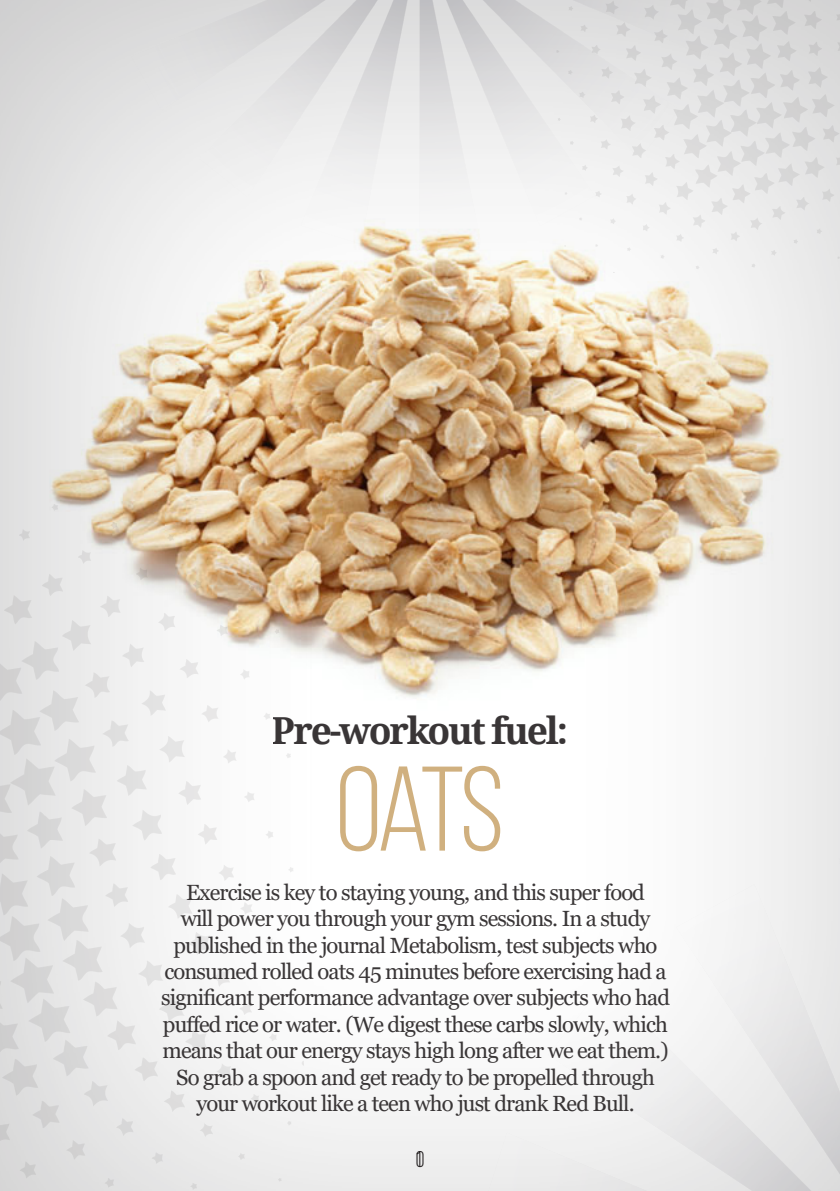
<style>
.page{position:relative;width:840px;height:1191px;background:#fff}
.page>*{position:absolute;margin:0;border:0;box-sizing:border-box;transform-origin:0 0}
.t1{font:120px "Bebas Neue";color:#d0b07f}
.t2{font:700 37.2px "Droid Serif";letter-spacing:-.06em;color:#231f20}
.t3{font:22.6px "Bebas Neue";color:#231f20}
.t4{font:22px/26.4px "Georgia";letter-spacing:-.04em;color:#231f20;text-align:center}
</style>
<div class="page">
<div style="left:0;top:0;width:839px;height:1191px;background:#414042;opacity:.3"></div>
<svg style="left:550px;top:0;width:289px;height:274px;background:#e2e1e1"></svg>
<svg style="left:0;top:497px;width:304px;height:694px"></svg>
<img style="left:109px;top:0;width:621px;height:249px">
<img style="left:471px;top:850px;width:368px;height:341px">
<h2 class="t2" style="left:272px;top:709px;width:297px">Pre-workout fuel:</h2>
<p class="t1" style="left:335px;top:745px;width:170px">OATS</p>
<p class="t4" style="left:161px;top:879px;width:510px">Exercise is key to staying young, and this super food<br>will power you through your gym sessions. In a study published in the journal Metabolism, test subjects who consumed rolled oats 45 minutes before exercising had a significant performance advantage over subjects who had puffed rice or water. (We digest these carbs slowly, which means that our energy stays high long after we eat them.)<br>So grab a spoon and get ready to be propelled through your workout like a teen who just drank Red Bull.</p>
<p class="t3" style="left:415px;top:1147px;width:10px">10</p>
</div>
